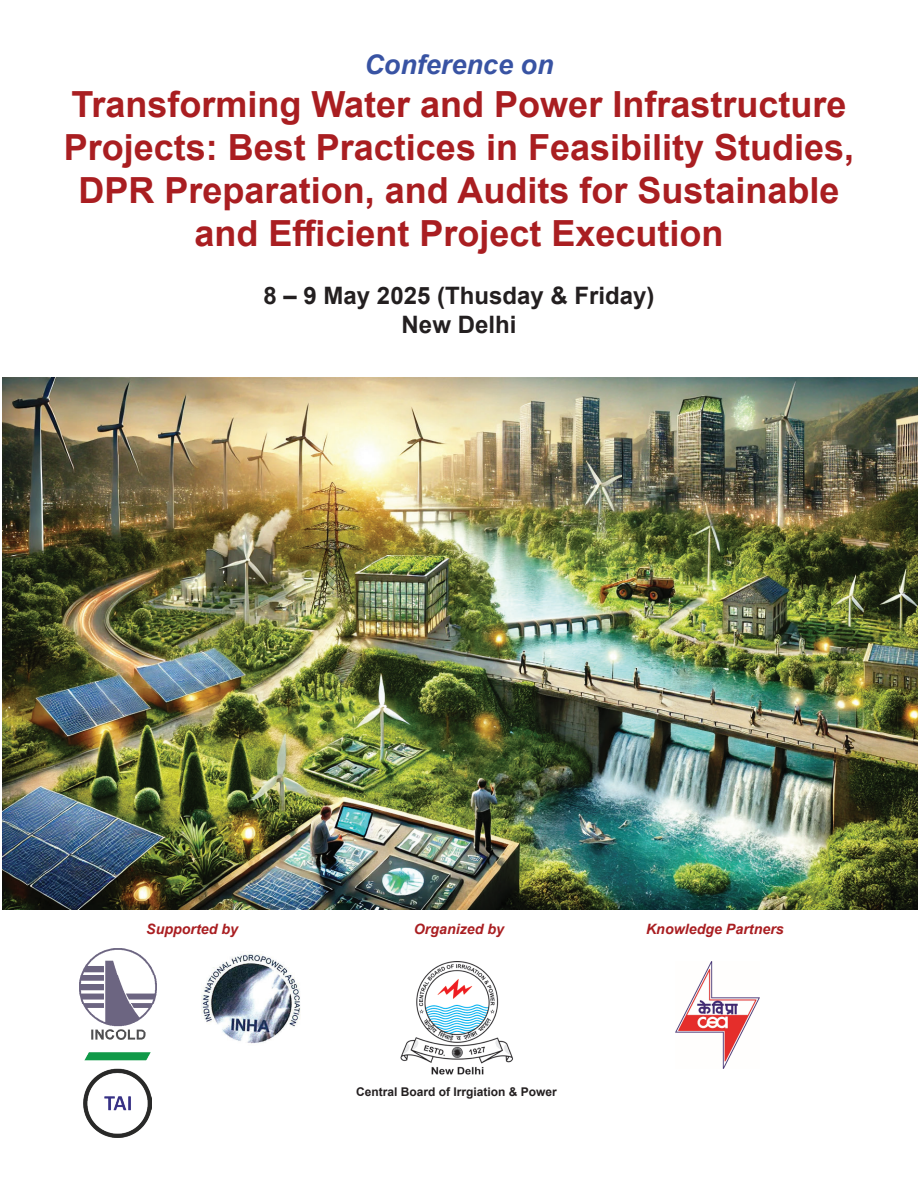
<style>
.page{position:relative;width:918px;height:1188px;background:#fff}
.page>*{position:absolute;margin:0;border:0;box-sizing:border-box;transform-origin:0 0}
.t1{font:700 36px/43.2px "Arial";color:#a91e21;text-align:center}
.t2{font:italic 700 27px "Arial";color:#3853a3}
.t3{font:700 24px/28.8px "Arial";color:#231f20;text-align:center}
.t4{font:italic 700 14.25px "Arial";color:#a91e21}
.t5{font:700 12px "Arial";color:#231f20}
</style>
<div class="page">
<img style="left:400px;top:962px;width:113px;height:112px">
<img style="left:2px;top:377px;width:916px;height:532px">
<img style="left:79px;top:948px;width:78px;height:92px">
<img style="left:201px;top:954px;width:100px;height:90px">
<img style="left:676px;top:961px;width:84px;height:108px">
<img style="left:83px;top:1053px;width:69px;height:84px">
<p class="t2" style="left:364px;top:46px;width:191px">Conference on</p>
<p class="t1" style="left:64px;top:83px;width:792px">Transforming Water and Power Infrastructure Projects: Best Practices in Feasibility Studies, DPR Preparation, and Audits for Sustainable and Efficient Project Execution</p>
<p class="t3" style="left:264px;top:281px;width:392px">8 – 9 May 2025 (Thusday &amp; Friday)<br>New Delhi</p>
<p class="t4" style="left:146px;top:920px;width:93px">Supported by</p>
<p class="t4" style="left:414px;top:920px;width:92px">Organized by</p>
<p class="t4" style="left:646px;top:920px;width:139px">Knowledge Partners</p>
<p class="t5" style="left:356px;top:1083px;width:202px">Central Board of Irrgiation &amp; Power</p>
</div>
